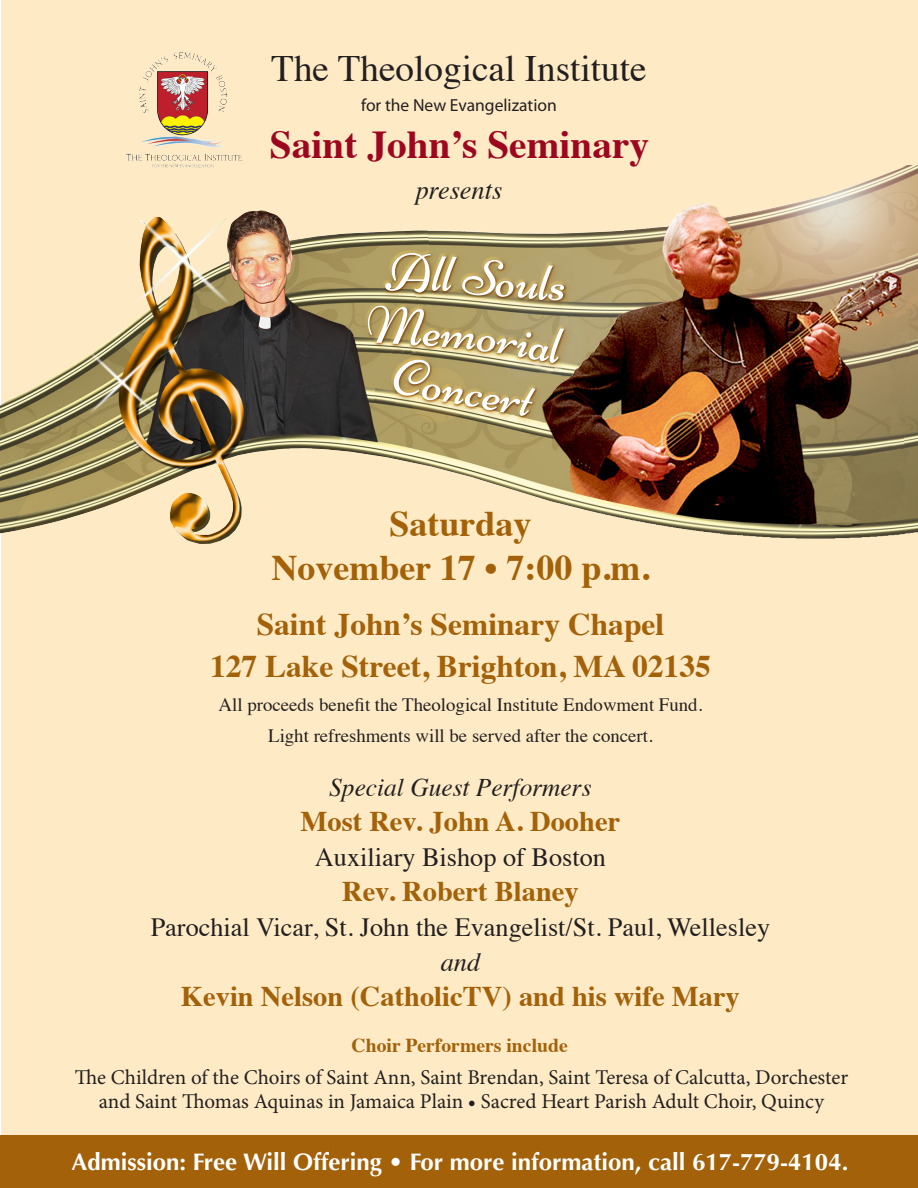
<style>
.page{position:relative;width:918px;height:1188px;background:#fff}
.page>*{position:absolute;margin:0;border:0;box-sizing:border-box;transform-origin:0 0}
.t1{font:52.95px "Niconne";color:#fff}
.t2{font:700 39.45px "Times";color:#9d061f}
.t3{font:37.2px "Times";color:#231f20}
.t4{font:700 36px "Times";color:#a36109}
.t5{font:700 31.5px "Times";color:#a36109}
.t6{font:700 28.5px "Times";color:#a36109}
.t7{font:26.25px "Times";color:#231f20}
.t8{font:italic 26.25px "Times";color:#231f20}
.t9{font:italic 25.35px "Times";color:#231f20}
.t10{font:700 24px "Optima";color:#fff}
.t11{font:21px "Minion Pro";letter-spacing:-.005em;color:#231f20}
.t12{font:700 19.65px "Times";color:#a36109}
.t13{font:18.75px "Times";color:#231f20}
.t14{font:17.55px "Myriad Pro";color:#231f20}
</style>
<div class="page">
<div style="left:1px;top:0;width:917px;height:1188px;background:#feebc6"></div>
<img style="left:1px;top:166px;width:917px;height:378px">
<div style="left:0;top:1136px;width:918px;height:52px;background:#a36109"></div>
<div style="left:379px;top:247px;width:195px;height:63px;background:#b4a36f"></div>
<div style="left:362px;top:300px;width:212px;height:73px;background:#a36109;opacity:.55"></div>
<div style="left:388px;top:354px;width:157px;height:72px;background:#a36109;opacity:.55"></div>
<img style="left:121px;top:52px;width:126px;height:123px">
<svg style="left:365px;top:247px;width:204px;height:175px"></svg>
<p class="t3" style="left:271px;top:34px;width:377px">The Theological Institute</p>
<p class="t14" style="left:361px;top:95px;width:197px">for the New Evangelization</p>
<p class="t2" style="left:270px;top:107px;width:381px">Saint John’s Seminary</p>
<p class="t8" style="left:416px;top:167px;width:88px">presents</p>
<h1 class="t1" style="left:386px;top:241px;width:48px">A</h1>
<p class="t4" style="left:389px;top:490px;width:144px">Saturday</p>
<p class="t4" style="left:272px;top:533px;width:379px">November 17 • 7:00 p.m.</p>
<p class="t5" style="left:257px;top:595px;width:409px">Saint John’s Seminary Chapel</p>
<p class="t5" style="left:210px;top:637px;width:502px">127 Lake Street, Brighton, MA 02135</p>
<p class="t13" style="left:219px;top:687px;width:485px">All proceeds benefit the Theological Institute Endowment Fund.</p>
<p class="t13" style="left:268px;top:718px;width:386px">Light refreshments will be served after the concert.</p>
<p class="t9" style="left:329px;top:765px;width:264px">Special Guest Performers</p>
<p class="t6" style="left:301px;top:794px;width:321px">Most Rev. John A. Dooher</p>
<p class="t7" style="left:315px;top:832px;width:293px">Auxiliary Bishop of Boston</p>
<p class="t6" style="left:342px;top:864px;width:238px">Rev. Robert Blaney</p>
<p class="t7" style="left:151px;top:902px;width:621px">Parochial Vicar, St. John the Evangelist/St. Paul, Wellesley</p>
<p class="t8" style="left:441px;top:939px;width:41px">and</p>
<p class="t6" style="left:181px;top:969px;width:560px">Kevin Nelson (CatholicTV) and his wife Mary</p>
<p class="t12" style="left:352px;top:1026px;width:218px">Choir Performers include</p>
<p class="t11" style="left:75px;top:1064px;width:775px">The Children of the Choirs of Saint Ann, Saint Brendan, Saint Teresa of Calcutta, Dorchester</p>
<p class="t11" style="left:99px;top:1088px;width:727px">and Saint Thomas Aquinas in Jamaica Plain • Sacred Heart Parish Adult Choir, Quincy</p>
<p class="t10" style="left:71px;top:1147px;width:778px">Admission: Free Will Offering • For more information, call 617-779-4104.</p>
</div>
